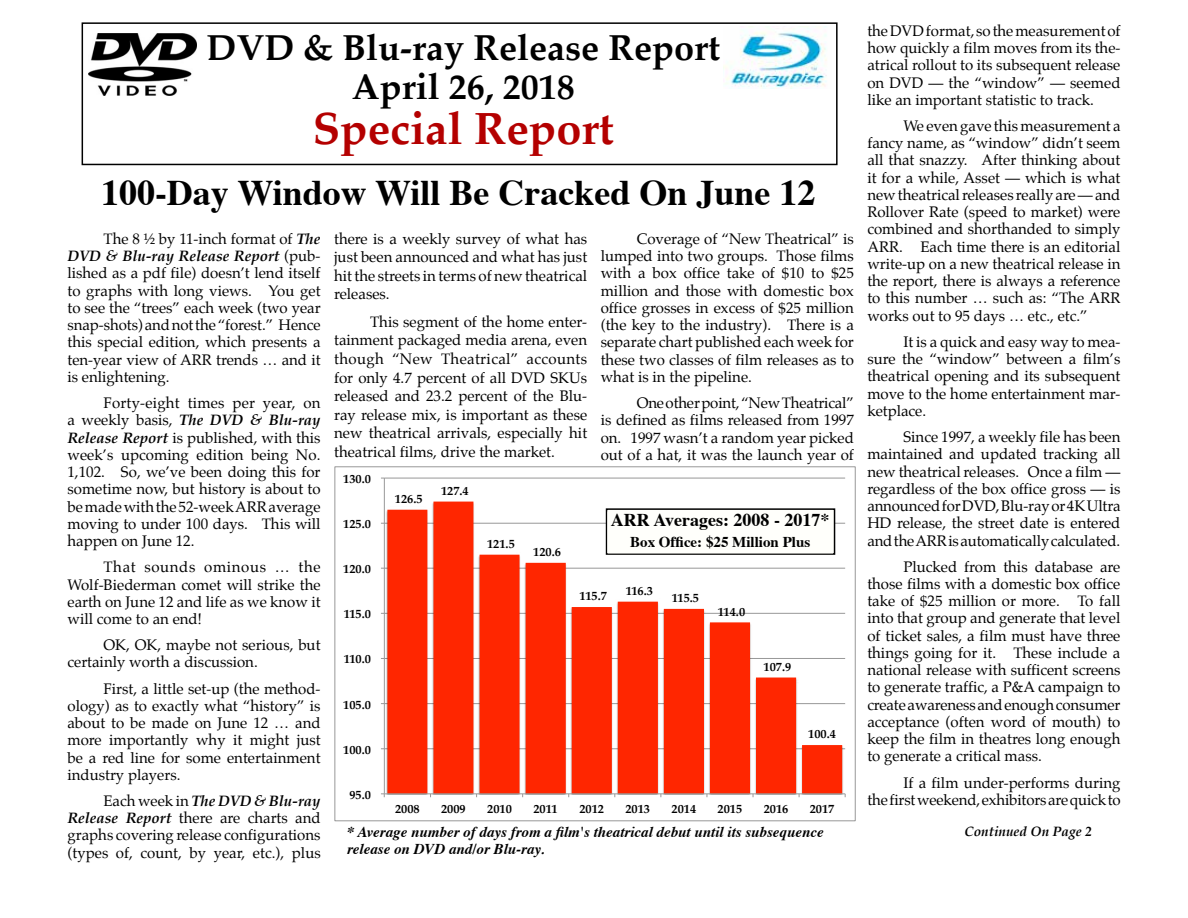
<style>
.page{position:relative;width:1188px;height:918px;background:#fff}
.page>*{position:absolute;margin:0;border:0;box-sizing:border-box;transform-origin:0 0}
.t1{font:700 45px "Palatino";color:#b40000}
.t2{font:700 36px/38.2px "Palatino";color:#000;text-align:center}
.t3{font:700 36px "Times";color:#000}
.t4{font:700 18px "Times";color:#000}
.t5{font:15px/17.2px "Palatino";color:#000;text-align:justify}
.t6{font:italic 700 15px/17.2px "Times";color:#000}
.t7{font:700 15px "Times";color:#000}
.t8{font:italic 700 13.5px "Palatino";color:#000}
.t9{font:700 12.3px "Palatino";color:#000}
.s1{font-weight:700;font-style:italic}
</style>
<div class="page">
<div style="left:82px;top:22px;width:756px;height:143px;border:2px solid #000"></div>
<img style="left:89px;top:34px;width:108px;height:62px">
<img style="left:723px;top:26px;width:104px;height:62px">
<hr style="left:384px;top:478px;width:461px;height:1px;background:#989898">
<svg style="left:387px;top:502px;width:455px;height:292px;fill:#ff2600"></svg>
<hr style="left:384px;top:478px;width:1px;height:316px;background:#989898">
<hr style="left:384px;top:794px;width:461px;height:1px;background:#989898">
<div style="left:606px;top:508px;width:229px;height:47px;background:#fffffb;border:2px solid #000"></div>
<h2 class="t2" style="left:206px;top:28px;width:515px">DVD &amp; Blu-ray Release Report<br>April 26, 2018</h2>
<h1 class="t1" style="left:313px;top:90px;width:303px">Special Report</h1>
<h2 class="t3" style="left:101px;top:158px;width:716px">100-Day Window Will Be Cracked On June 12</h2>
<p class="t5" style="left:67px;top:230px;width:255px;text-indent:36px">The 8 ½ by 11-inch format of <span class="s1">The DVD &amp; Blu-ray Release Report</span> (pub&shy;lished as a pdf file) doesn’t lend itself to graphs with long views. You get to see the “trees” each week (two year snap-shots) and not the “forest.” Hence this special edition, which presents a ten-year view of ARR trends … and it is enlightening.</p>
<p class="t5" style="left:67px;top:394px;width:255px;text-indent:36px">Forty-eight times per year, on a weekly basis, <span class="s1">The DVD &amp; Blu-ray Release Report</span> is published, with this week’s upcoming edition being No.<br>1,102. So, we’ve been doing this for sometime now, but history is about to be made with the 52-week ARR average moving to under 100 days. This will happen on June 12.</p>
<p class="t5" style="left:67px;top:558px;width:255px;text-indent:36px">That sounds ominous … the Wolf-Biederman comet will strike the earth on June 12 and life as we know it will come to an end!</p>
<p class="t5" style="left:67px;top:636px;width:255px;text-indent:36px">OK, OK, maybe not serious, but certainly worth a discussion.</p>
<p class="t5" style="left:67px;top:680px;width:255px;text-indent:36px">First, a little set-up (the method&shy;ology) as to exactly what “history” is about to be made on June 12 … and more importantly why it might just be a red line for some entertainment industry players.</p>
<p class="t5" style="left:67px;top:792px;width:255px;text-indent:36px">Each week in <span class="s1">The DVD &amp; Blu-ray Release Report</span> there are charts and graphs covering release configurations (types of, count, by year, etc.), plus</p>
<p class="t5" style="left:601px;top:230px;width:255px;text-indent:36px">Coverage of “New Theatrical” is lumped into two groups. Those films with a box office take of $10 to $25 million and those with domestic box office grosses in excess of $25 million (the key to the industry). There is a separate chart published each week for these two classes of film releases as to what is in the pipeline.</p>
<p class="t5" style="left:601px;top:394px;width:255px;text-indent:36px">One other point, “New Theatrical” is defined as films released from 1997 on. 1997 wasn’t a random year picked out of a hat, it was the launch year of</p>
<p class="t5" style="left:334px;top:229px;width:255px;line-height:18.6px">there is a weekly survey of what has just been announced and what has just hit the streets in terms of new theatrical releases.</p>
<p class="t5" style="left:334px;top:312px;width:255px;line-height:18.6px;text-indent:36px">This segment of the home enter&shy;tainment packaged media arena, even though “New Theatrical” accounts for only 4.7 percent of all DVD SKUs released and 23.2 percent of the Blu&shy;ray release mix, is important as these new theatrical arrivals, especially hit theatrical films, drive the market.</p>
<p class="t9" style="left:343px;top:468px;width:29px">130.0</p>
<p class="t9" style="left:441px;top:480px;width:29px">127.4</p>
<p class="t9" style="left:395px;top:488px;width:29px">126.5</p>
<p class="t4" style="left:611px;top:503px;width:220px">ARR Averages: 2008 - 2017*</p>
<p class="t7" style="left:630px;top:527px;width:182px">Box Office: $25 Million Plus</p>
<p class="t9" style="left:343px;top:513px;width:29px">125.0</p>
<p class="t9" style="left:487px;top:533px;width:29px">121.5</p>
<p class="t9" style="left:533px;top:541px;width:29px">120.6</p>
<p class="t9" style="left:343px;top:559px;width:29px">120.0</p>
<p class="t9" style="left:626px;top:580px;width:29px">116.3</p>
<p class="t9" style="left:580px;top:586px;width:29px">115.7</p>
<p class="t9" style="left:672px;top:587px;width:29px">115.5</p>
<p class="t9" style="left:718px;top:601px;width:29px">114.0</p>
<p class="t9" style="left:344px;top:604px;width:29px">115.0</p>
<p class="t9" style="left:344px;top:649px;width:29px">110.0</p>
<p class="t9" style="left:764px;top:656px;width:29px">107.9</p>
<p class="t9" style="left:343px;top:694px;width:29px">105.0</p>
<p class="t9" style="left:808px;top:724px;width:29px">100.4</p>
<p class="t9" style="left:343px;top:739px;width:29px">100.0</p>
<p class="t9" style="left:349px;top:784px;width:23px">95.0</p>
<p class="t9" style="left:395px;top:798px;width:26px">2008</p>
<p class="t9" style="left:441px;top:798px;width:26px">2009</p>
<p class="t9" style="left:487px;top:798px;width:26px">2010</p>
<p class="t9" style="left:533px;top:798px;width:26px">2011</p>
<p class="t9" style="left:579px;top:798px;width:26px">2012</p>
<p class="t9" style="left:625px;top:798px;width:26px">2013</p>
<p class="t9" style="left:672px;top:798px;width:26px">2014</p>
<p class="t9" style="left:718px;top:798px;width:26px">2015</p>
<p class="t9" style="left:764px;top:798px;width:26px">2016</p>
<p class="t9" style="left:810px;top:798px;width:26px">2017</p>
<p class="t6" style="left:347px;top:822px;width:478px">* Average number of days from a film's theatrical debut until its subsequence release on DVD and/or Blu-ray.</p>
<p class="t5" style="left:867px;top:22px;width:255px">the DVD format, so the measurement of how quickly a film moves from its the&shy;atrical rollout to its subsequent release on DVD — the “window” — seemed like an important statistic to track.</p>
<p class="t5" style="left:867px;top:117px;width:255px;text-indent:36px">We even gave this measurement a fancy name, as “window” didn’t seem all that snazzy. After thinking about it for a while, Asset — which is what new theatrical releases really are — and Rollover Rate (speed to market) were combined and shorthanded to simply ARR. Each time there is an editorial write-up on a new theatrical release in the report, there is always a reference to this number … such as: “The ARR works out to 95 days … etc., etc.”</p>
<p class="t5" style="left:867px;top:333px;width:255px;text-indent:36px">It is a quick and easy way to mea&shy;sure the “window” between a film’s theatrical opening and its subsequent move to the home entertainment mar&shy;ketplace.</p>
<p class="t5" style="left:867px;top:428px;width:255px;text-indent:36px">Since 1997, a weekly file has been maintained and updated tracking all new theatrical releases. Once a film — regardless of the box office gross — is announced for DVD, Blu-ray or 4K Ultra HD release, the street date is entered and the ARR is automatically calculated.</p>
<p class="t5" style="left:867px;top:558px;width:255px;text-indent:36px">Plucked from this database are those films with a domestic box office take of $25 million or more. To fall into that group and generate that level of ticket sales, a film must have three things going for it. These include a national release with sufficent screens to generate traffic, a P&amp;A campaign to create awareness and enough consumer acceptance (often word of mouth) to keep the film in theatres long enough to generate a critical mass.</p>
<p class="t5" style="left:867px;top:774px;width:255px;text-align:right">If a film under-performs during<br>the first weekend, exhibitors are quick to</p>
<p class="t8" style="left:965px;top:821px;width:129px">Continued On Page 2</p>
</div>
